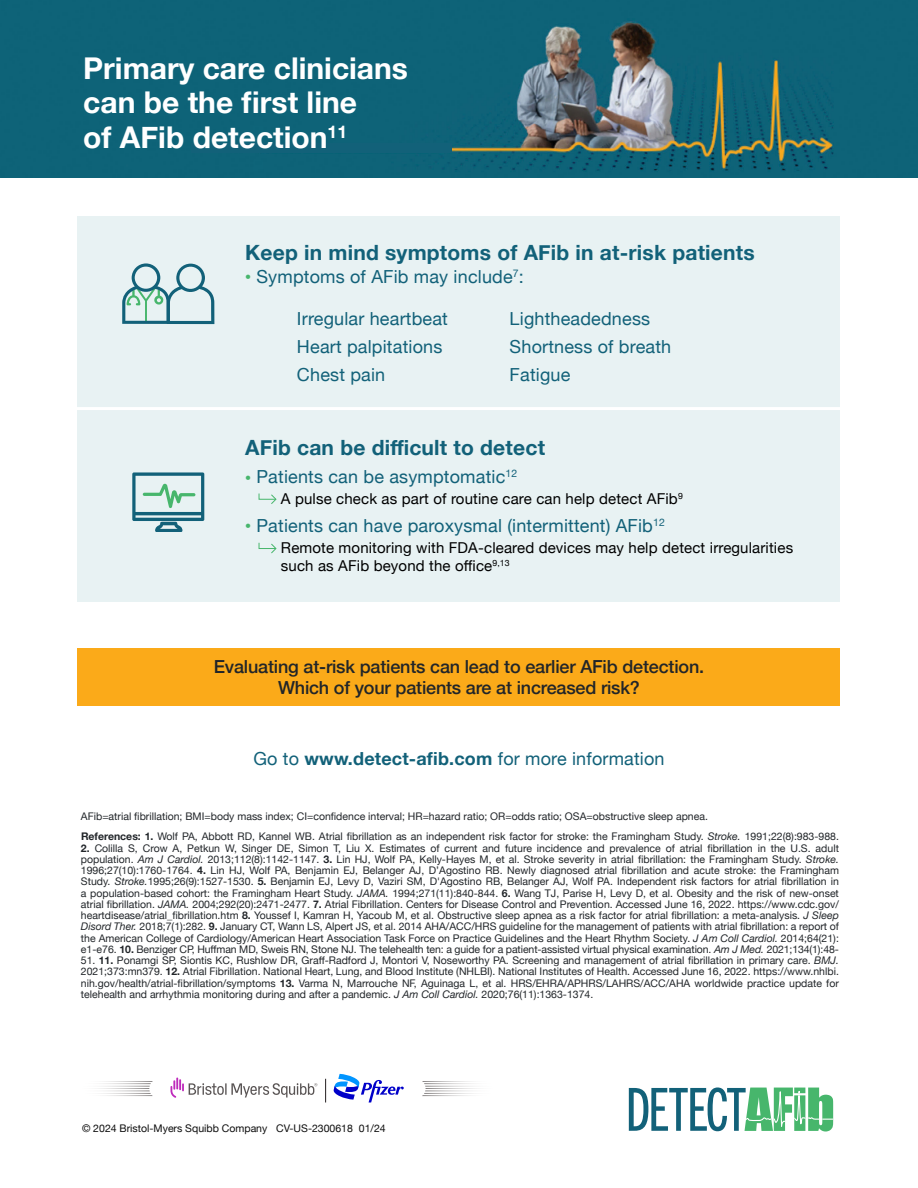
<style>
.page{position:relative;width:918px;height:1188px;background:#fff}
.page>*{position:absolute;margin:0;border:0;box-sizing:border-box;transform-origin:0 0}
.t1{font:700 30px/34.5px "Helvetica Neue";color:#fff}
.t2{font:700 21px "Helvetica Neue";letter-spacing:.01em;color:#126179}
.t3{font:18px/27.8px "Helvetica Neue";letter-spacing:.01em;color:#126179}
.t4{font:500 18px/21px "Helvetica Neue";letter-spacing:-.01em;color:#212529;text-align:center}
.t5{font:15px/18px "Helvetica Neue";letter-spacing:.01em;color:#000}
.t6{font:10.5px/11.2px "Helvetica Neue";color:#212529;text-align:justify}
.t7{font:10.5px "Helvetica Neue";color:#0d0d0d}
.s1{font-weight:300;font-size:12px;color:#47b66c}
.s2{font-weight:700}
.s3{font-style:italic}
</style>
<div class="page">
<img style="left:0;top:0;width:918px;height:177px">
<div style="left:191px;top:143px;width:260px;height:10px;background:#126179"></div>
<div style="left:78px;top:216px;width:762px;height:385px;background:#e8f2f3"></div>
<div style="left:78px;top:649px;width:762px;height:57px;background:#fbaa19"></div>
<svg style="left:629px;top:1088px;width:204px;height:43px"></svg>
<svg style="left:132px;top:472px;width:72px;height:60px"></svg>
<svg style="left:122px;top:263px;width:92px;height:61px"></svg>
<hr style="left:56px;top:407px;width:804px;height:3px;background:#fff">
<svg style="left:422px;top:1081px;width:55px;height:15px"></svg>
<svg style="left:99px;top:1081px;width:54px;height:15px"></svg>
<svg style="left:334px;top:1074px;width:70px;height:28px"></svg>
<svg style="left:325px;top:1079px;width:1px;height:23px"></svg>
<svg style="left:171px;top:1078px;width:146px;height:20px"></svg>
<svg style="left:258px;top:493px;width:19px;height:11px"></svg>
<svg style="left:258px;top:542px;width:19px;height:12px"></svg>
<h1 class="t1" style="left:83px;top:52px;width:326px">Primary care clinicians can be the first line<br>of AFib detection<sup>11</sup></h1>
<h2 class="t2" style="left:245px;top:236px;width:511px">Keep in mind symptoms of AFib in at-risk patients</h2>
<h3 class="t3" style="left:245px;top:264px;width:280px"><span class="s1">•</span> Symptoms of AFib may include<sup>7</sup>:</h3>
<h3 class="t3" style="left:297px;top:306px;width:152px">Irregular heartbeat<br>Heart palpitations<br>Chest pain</h3>
<h3 class="t3" style="left:510px;top:306px;width:163px">Lightheadedness<br>Shortness of breath<br>Fatigue</h3>
<h2 class="t2" style="left:245px;top:431px;width:301px">AFib can be difficult to detect</h2>
<h3 class="t3" style="left:245px;top:464px;width:274px"><span class="s1">•</span> Patients can be asymptomatic<sup>12</sup></h3>
<h3 class="t5" style="left:281px;top:491px;width:403px">A pulse check as part of routine care can help detect AFib<sup>9</sup></h3>
<h3 class="t3" style="left:245px;top:513px;width:421px"><span class="s1">•</span> Patients can have paroxysmal (intermittent) AFib<sup>12</sup></h3>
<h3 class="t5" style="left:281px;top:540px;width:514px">Remote monitoring with FDA-cleared devices may help detect irregularities such as AFib beyond the office<sup>9,13</sup></h3>
<h3 class="t4" style="left:214px;top:655px;width:492px">Evaluating at-risk patients can lead to earlier AFib detection.<br>Which of your patients are at increased risk?</h3>
<h3 class="t3" style="left:253px;top:746px;width:413px">Go to <span class="s2">www.detect-afib.com</span> for more information</h3>
<p class="t6" style="left:81px;top:812px;width:629px">AFib=atrial fibrillation; BMI=body mass index; CI=confidence interval; HR=hazard ratio; OR=odds ratio; OSA=obstructive sleep apnea.</p>
<p class="t6" style="left:81px;top:832px;width:759px"><span class="s2">References: 1.</span> Wolf PA, Abbott RD, Kannel WB. Atrial fibrillation as an independent risk factor for stroke: the Framingham Study. <span class="s3">Stroke.</span> 1991;22(8):983-988.</p>
<p class="t6" style="left:81px;top:843px;width:760px"><span class="s2">2.</span> Colilla S, Crow A, Petkun W, Singer DE, Simon T, Liu X. Estimates of current and future incidence and prevalence of atrial fibrillation in the U.S. adult population. <span class="s3">Am J Cardiol.</span> 2013;112(8):1142-1147. <span class="s2">3.</span> Lin HJ, Wolf PA, Kelly-Hayes M, et al. Stroke severity in atrial fibrillation: the Framingham Study. <span class="s3">Stroke.<br></span>1996;27(10):1760-1764. <span class="s2">4.</span> Lin HJ, Wolf PA, Benjamin EJ, Belanger AJ, D’Agostino RB. Newly diagnosed atrial fibrillation and acute stroke: the Framingham Study. <span class="s3">Stroke.</span>1995;26(9):1527-1530. <span class="s2">5.</span> Benjamin EJ, Levy D, Vaziri SM, D'Agostino RB, Belanger AJ, Wolf PA. Independent risk factors for atrial fibrillation in a population-based cohort: the Framingham Heart Study. <span class="s3">JAMA.</span> 1994;271(11):840-844. <span class="s2">6.</span> Wang TJ, Parise H, Levy D, et al. Obesity and the risk of new-onset atrial fibrillation. <span class="s3">JAMA.</span> 2004;292(20):2471-2477. <span class="s2">7.</span> Atrial Fibrillation. Centers for Disease Control and Prevention. Accessed June 16, 2022. https://www.cdc.gov/ heartdisease/atrial_fibrillation.htm <span class="s2">8.</span> Youssef I, Kamran H, Yacoub M, et al. Obstructive sleep apnea as a risk factor for atrial fibrillation: a meta-analysis. <span class="s3">J Sleep Disord Ther.</span> 2018;7(1):282. <span class="s2">9.</span> January CT, Wann LS, Alpert JS, et al. 2014 AHA/ACC/HRS guideline for the management of patients with atrial fibrillation: a report of the American College of Cardiology/American Heart Association Task Force on Practice Guidelines and the Heart Rhythm Society. <span class="s3">J Am Coll Cardiol.</span> 2014;64(21): e1-e76. <span class="s2">10.</span> Benziger CP, Huffman MD, Sweis RN, Stone NJ. The telehealth ten: a guide for a patient-assisted virtual physical examination. <span class="s3">Am J Med.</span> 2021;134(1):48-</p>
<p class="t6" style="left:81px;top:955px;width:759px">51. <span class="s2">11.</span> Ponamgi SP, Siontis KC, Rushlow DR, Graff-Radford J, Montori V, Noseworthy PA. Screening and management of atrial fibrillation in primary care. <span class="s3">BMJ.<br></span>2021;373:mn379. <span class="s2">12.</span> Atrial Fibrillation. National Heart, Lung, and Blood Institute (NHLBI). National Institutes of Health. Accessed June 16, 2022. https://www.nhlbi. nih.gov/health/atrial-fibrillation/symptoms <span class="s2">13.</span> Varma N, Marrouche NF, Aguinaga L, et al. HRS/EHRA/APHRS/LAHRS/ACC/AHA worldwide practice update for telehealth and arrhythmia monitoring during and after a pandemic. <span class="s3">J Am Coll Cardiol.</span> 2020;76(11):1363-1374.</p>
<p class="t7" style="left:82px;top:1120px;width:305px">© 2024 Bristol-Myers Squibb Company CV-US-2300618 01/24</p>
</div>
